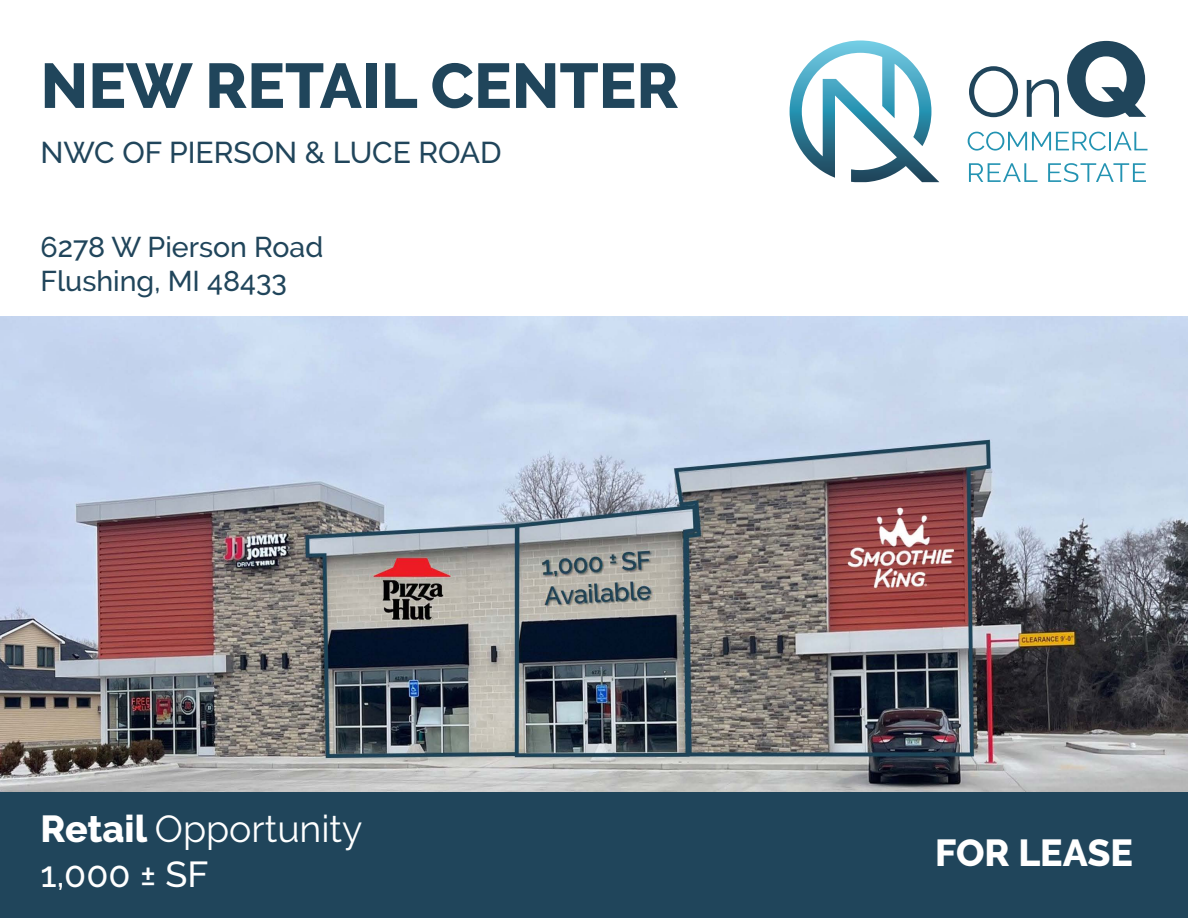
<style>
.page{position:relative;width:1188px;height:918px;background:#fff}
.page>*{position:absolute;margin:0;border:0;box-sizing:border-box;transform-origin:0 0}
.t1{font:800 63px "Raleway";color:#20455b}
.t2{font:37.5px "Raleway";color:#fff}
.t3{font:800 37.5px "Raleway";color:#fff}
.t4{font:500 36px "Raleway";color:#fff}
.t5{font:500 30px "Raleway";color:#20455b}
.t6{font:500 28.5px/34.2px "Raleway";color:#20455b}
.s1{font-weight:800}
</style>
<div class="page">
<div style="left:0;top:792px;width:1188px;height:126px;background:#20455b"></div>
<svg style="left:790px;top:40px;width:149px;height:142px"></svg>
<svg style="left:969px;top:66px;width:49px;height:51px"></svg>
<svg style="left:1027px;top:79px;width:32px;height:38px"></svg>
<svg style="left:1067px;top:41px;width:79px;height:76px"></svg>
<svg style="left:968px;top:132px;width:180px;height:19px"></svg>
<svg style="left:969px;top:163px;width:68px;height:19px"></svg>
<svg style="left:1048px;top:163px;width:98px;height:19px"></svg>
<img style="left:0;top:316px;width:1188px;height:476px">
<h1 class="t1" style="left:40px;top:50px;width:640px">NEW RETAIL CENTER</h1>
<p class="t5" style="left:40px;top:136px;width:463px">NWC OF PIERSON &amp; LUCE ROAD</p>
<p class="t6" style="left:40px;top:230px;width:284px">6278 W Pierson Road<br>Flushing, MI 48433</p>
<h2 class="t2" style="left:40px;top:807px;width:324px"><span class="s1">Retail</span> Opportunity</h2>
<p class="t4" style="left:40px;top:854px;width:170px">1,000 ± SF</p>
<h2 class="t3" style="left:935px;top:831px;width:199px">FOR LEASE</h2>
</div>
